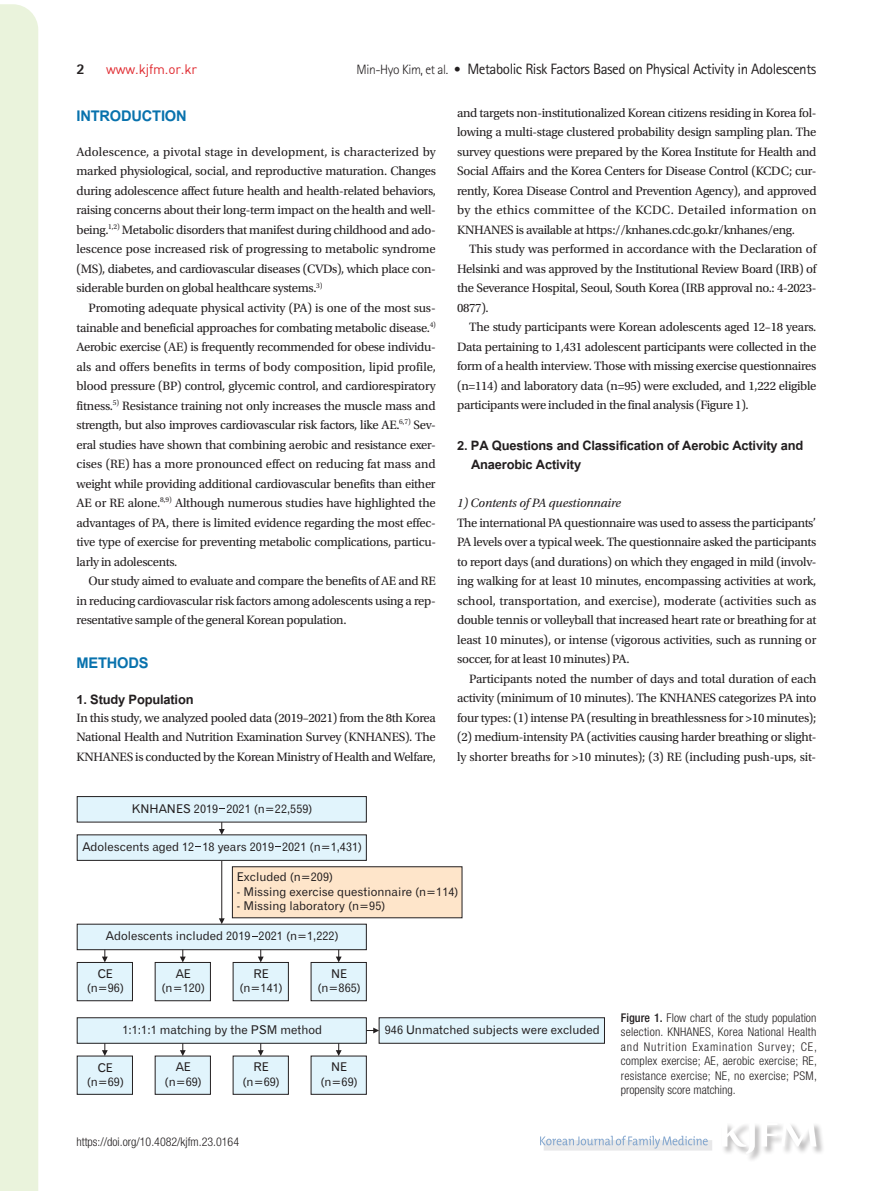
<style>
.page{position:relative;width:893px;height:1191px;background:#fff}
.page>*{position:absolute;margin:0;border:0;box-sizing:border-box;transform-origin:0 0}
.t1{font:700 20.4px "Utsaah";letter-spacing:-.01em;color:#0872ad}
.t2{font:700 18px/18.9px "Utsaah";letter-spacing:-.01em;color:#231f20}
.t3{font:15px "Rotis Sans Serif Std";letter-spacing:-.03em;color:#231f20}
.t4{font:800 15px "Rotis Sans Serif Std";color:#231f20}
.t5{font:13.5px "Dinreg";letter-spacing:-.01em;color:#e02a30}
.t6{font:12.75px/19.5px "Utopia Std";letter-spacing:-.025em;color:#231f20;text-align:justify}
.t7{font:italic 12.75px "Utopia Std";letter-spacing:-.01em;color:#231f20}
.t8{font:12px/14.4px "Gothic 720 BT Roman B";color:#231f20;text-align:center}
.t9{font:300 condensed 12px/14.4px "Helvetica Neue LT Std";color:#231f20;text-align:justify}
.s1{font-weight:300;font-size:13.5px}
.s2{font-weight:500}
</style>
<div class="page">
<div style="left:0;top:4px;width:38px;height:1187px;background:#eaf3dc"></div>
<div style="left:721px;top:1122px;width:104px;height:40px;background:#231f20;opacity:.3"></div>
<svg style="left:722px;top:1122px;width:94px;height:32px"></svg>
<div style="left:544px;top:1140px;width:168px;height:10px;background:#e8e8e9"></div>
<svg style="left:540px;top:1135px;width:168px;height:13px"></svg>
<div style="left:379px;top:1017px;width:226px;height:26px;background:#e1f4fc;border:1px solid #231f20"></div>
<div style="left:77px;top:924px;width:289px;height:25px;background:#e1f4fc"></div>
<div style="left:77px;top:923px;width:290px;height:27px;border:1px solid #231f20"></div>
<div style="left:77px;top:1017px;width:289px;height:26px;background:#e1f4fc"></div>
<div style="left:77px;top:1017px;width:290px;height:26px;border:1px solid #231f20"></div>
<div style="left:77px;top:1056px;width:55px;height:38px;background:#e1f4fc"></div>
<div style="left:155px;top:1055px;width:56px;height:39px;background:#e1f4fc"></div>
<div style="left:233px;top:1055px;width:56px;height:39px;background:#e1f4fc"></div>
<div style="left:311px;top:1055px;width:56px;height:39px;background:#e1f4fc"></div>
<svg style="left:336px;top:1043px;width:6px;height:13px"></svg>
<svg style="left:102px;top:1043px;width:6px;height:13px"></svg>
<svg style="left:180px;top:1043px;width:6px;height:13px"></svg>
<svg style="left:258px;top:1043px;width:6px;height:13px"></svg>
<div style="left:77px;top:962px;width:55px;height:38px;background:#e1f4fc"></div>
<div style="left:77px;top:962px;width:56px;height:39px;border:1px solid #231f20"></div>
<div style="left:155px;top:962px;width:56px;height:39px;background:#e1f4fc;border:1px solid #231f20"></div>
<div style="left:233px;top:962px;width:56px;height:39px;background:#e1f4fc;border:1px solid #231f20"></div>
<div style="left:311px;top:962px;width:56px;height:39px;background:#e1f4fc;border:1px solid #231f20"></div>
<svg style="left:336px;top:949px;width:6px;height:13px"></svg>
<svg style="left:102px;top:949px;width:6px;height:13px"></svg>
<svg style="left:180px;top:949px;width:6px;height:13px"></svg>
<svg style="left:258px;top:949px;width:6px;height:13px"></svg>
<div style="left:232px;top:866px;width:230px;height:52px;background:#fee5ca;border:1px solid #231f20"></div>
<hr style="left:221px;top:860px;width:1px;height:60px;background:#231f20">
<svg style="left:219px;top:918px;width:6px;height:6px"></svg>
<div style="left:77px;top:835px;width:289px;height:25px;background:#e1f4fc"></div>
<svg style="left:219px;top:822px;width:6px;height:13px"></svg>
<div style="left:77px;top:796px;width:289px;height:26px;background:#e1f4fc"></div>
<div style="left:77px;top:796px;width:290px;height:26px;border:1px solid #231f20"></div>
<svg style="left:366px;top:1027px;width:13px;height:6px"></svg>
<p class="t4" style="left:77px;top:60px;width:10px">2</p>
<p class="t5" style="left:106px;top:61px;width:93px">www.kjfm.or.kr</p>
<p class="t3" style="left:357px;top:60px;width:461px"><span class="s1">Min-Hyo Kim, et al. •</span> Metabolic Risk Factors Based on Physical Activity in Adolescents</p>
<h1 class="t1" style="left:77px;top:106px;width:112px">INTRODUCTION</h1>
<p class="t6" style="left:77px;top:142px;width:361px">Adolescence, a pivotal stage in development, is characterized by marked physiological, social, and reproductive maturation. Changes during adolescence affect future health and health-related behaviors, raising concerns about their long-term impact on the health and well&shy;being.<sup>1,2)</sup> Metabolic disorders that manifest during childhood and ado&shy;lescence pose increased risk of progressing to metabolic syndrome (MS), diabetes, and cardiovascular diseases (CVDs), which place con&shy;siderable burden on global healthcare systems.<sup>3)</sup></p>
<p class="t6" style="left:77px;top:298px;width:361px;text-indent:12px">Promoting adequate physical activity (PA) is one of the most sus&shy;tainable and beneficial approaches for combating metabolic disease.<sup>4)<br></sup>Aerobic exercise (AE) is frequently recommended for obese individu&shy;als and offers benefits in terms of body composition, lipid profile, blood pressure (BP) control, glycemic control, and cardiorespiratory fitness.<sup>5)</sup> Resistance training not only increases the muscle mass and strength, but also improves cardiovascular risk factors, like AE.<sup>6,7)</sup> Sev&shy;eral studies have shown that combining aerobic and resistance exer&shy;cises (RE) has a more pronounced effect on reducing fat mass and weight while providing additional cardiovascular benefits than either AE or RE alone.<sup>8,9)</sup> Although numerous studies have highlighted the advantages of PA, there is limited evidence regarding the most effec&shy;tive type of exercise for preventing metabolic complications, particu&shy;larly in adolescents.</p>
<p class="t6" style="left:77px;top:571px;width:361px;text-indent:12px">Our study aimed to evaluate and compare the benefits of AE and RE in reducing cardiovascular risk factors among adolescents using a rep&shy;resentative sample of the general Korean population.</p>
<h1 class="t1" style="left:77px;top:652px;width:74px">METHODS</h1>
<h2 class="t2" style="left:77px;top:690px;width:119px">1. Study Population</h2>
<p class="t6" style="left:77px;top:708px;width:361px">In this study, we analyzed pooled data (2019–2021) from the 8th Korea National Health and Nutrition Examination Survey (KNHANES). The KNHANES is conducted by the Korean Ministry of Health and Welfare,</p>
<p class="t8" style="left:132px;top:802px;width:182px">KNHANES 2019 2021 (n=22,559)</p>
<p class="t8" style="left:82px;top:840px;width:281px">Adolescents aged 12 18 years 2019 2021 (n=1,431)</p>
<p class="t6" style="left:457px;top:103px;width:361px">and targets non-institutionalized Korean citizens residing in Korea fol&shy;lowing a multi-stage clustered probability design sampling plan. The survey questions were prepared by the Korea Institute for Health and Social Affairs and the Korea Centers for Disease Control (KCDC; cur&shy;rently, Korea Disease Control and Prevention Agency), and approved by the ethics committee of the KCDC. Detailed information on KNHANES is available at https://knhanes.cdc.go.kr/knhanes/eng.</p>
<p class="t6" style="left:457px;top:240px;width:361px;text-indent:12px">This study was performed in accordance with the Declaration of Helsinki and was approved by the Institutional Review Board (IRB) of the Severance Hospital, Seoul, South Korea (IRB approval no.: 4-2023- 0877).</p>
<p class="t6" style="left:457px;top:318px;width:361px;text-indent:12px">The study participants were Korean adolescents aged 12–18 years.<br>Data pertaining to 1,431 adolescent participants were collected in the form of a health interview. Those with missing exercise questionnaires (n=114) and laboratory data (n=95) were excluded, and 1,222 eligible participants were included in the final analysis (Figure 1).</p>
<h2 class="t2" style="left:471px;top:437px;width:334px;text-indent:-14px">2. PA Questions and Classification of Aerobic Activity and<br>Anaerobic Activity</h2>
<p class="t7" style="left:457px;top:496px;width:165px">1) Contents of PA questionnaire</p>
<p class="t6" style="left:457px;top:513px;width:361px">The international PA questionnaire was used to assess the participants’ PA levels over a typical week. The questionnaire asked the participants to report days (and durations) on which they engaged in mild (involv&shy;ing walking for at least 10 minutes, encompassing activities at work, school, transportation, and exercise), moderate (activities such as double tennis or volleyball that increased heart rate or breathing for at least 10 minutes), or intense (vigorous activities, such as running or soccer, for at least 10 minutes) PA.</p>
<p class="t6" style="left:457px;top:669px;width:361px;text-indent:12px">Participants noted the number of days and total duration of each activity (minimum of 10 minutes). The KNHANES categorizes PA into four types: (1) intense PA (resulting in breathlessness for &gt;10 minutes); (2) medium-intensity PA (activities causing harder breathing or slight&shy;ly shorter breaths for &gt;10 minutes); (3) RE (including push-ups, sit-</p>
<p class="t8" style="left:237px;top:870px;width:98px">Excluded (n=209)</p>
<p class="t8" style="left:237px;top:885px;width:223px">- Missing exercise questionnaire (n=114)</p>
<p class="t8" style="left:237px;top:899px;width:150px">- Missing laboratory (n=95)</p>
<p class="t8" style="left:106px;top:930px;width:234px">Adolescents included 2019 2021 (n=1,222)</p>
<p class="t8" style="left:87px;top:967px;width:39px">CE (n=96)</p>
<p class="t8" style="left:162px;top:967px;width:45px">AE (n=120)</p>
<p class="t8" style="left:240px;top:967px;width:45px">RE (n=141)</p>
<p class="t8" style="left:317px;top:967px;width:45px">NE (n=865)</p>
<p class="t8" style="left:122px;top:1023px;width:201px">1:1:1:1 matching by the PSM method</p>
<p class="t8" style="left:385px;top:1023px;width:217px">946 Unmatched subjects were excluded</p>
<p class="t8" style="left:87px;top:1061px;width:39px">CE (n=69)</p>
<p class="t8" style="left:165px;top:1061px;width:39px">AE (n=69)</p>
<p class="t8" style="left:243px;top:1061px;width:39px">RE (n=69)</p>
<p class="t8" style="left:321px;top:1061px;width:39px">NE (n=69)</p>
<p class="t9" style="left:77px;top:1134px;width:164px">https://doi.org/10.4082/kjfm.23.0164</p>
<p class="t9" style="left:621px;top:1010px;width:198px"><span class="s2">Figure 1.</span> Flow chart of the study population selection. KNHANES, Korea National Health and Nutrition Examination Survey; CE, complex exercise; AE, aerobic exercise; RE, resistance exercise; NE, no exercise; PSM, propensity score matching.</p>
</div>
